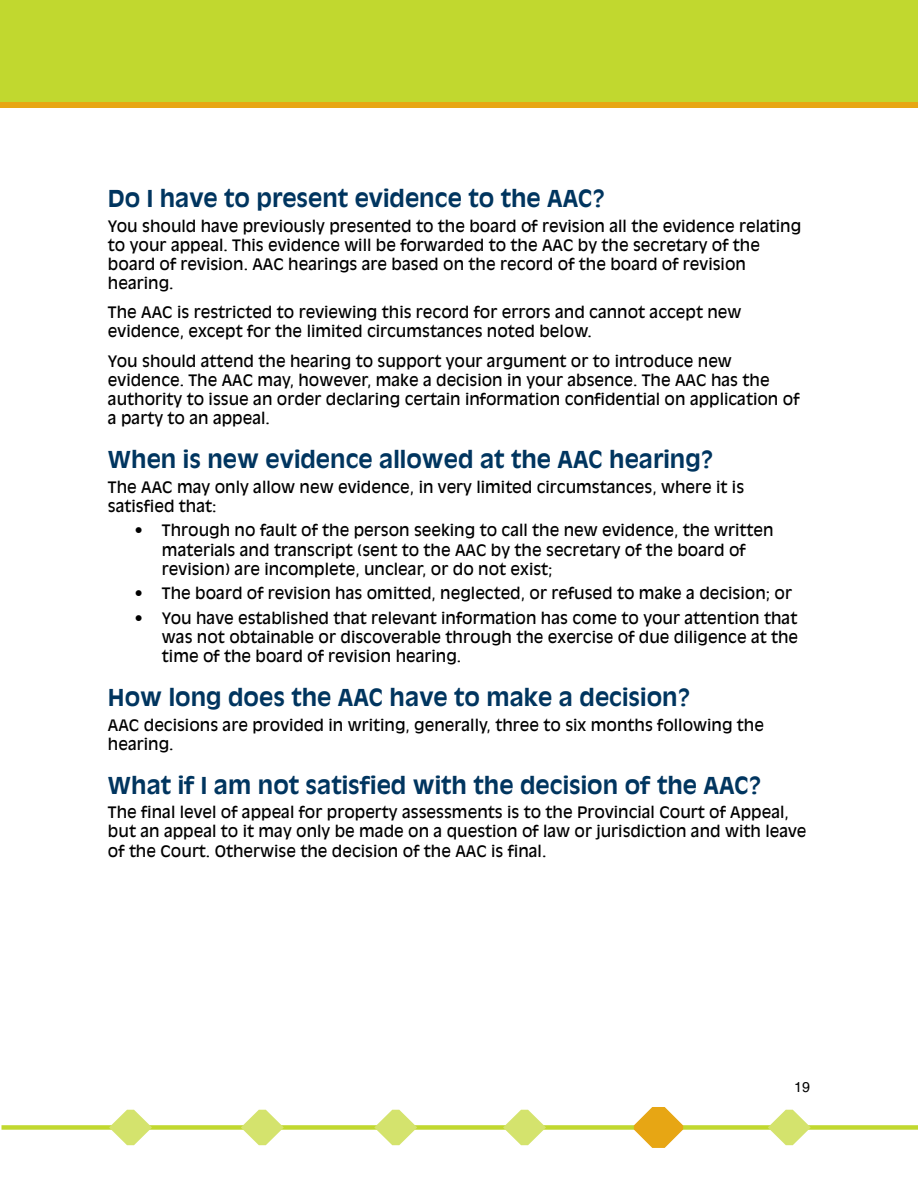
<style>
.page{position:relative;width:918px;height:1188px;background:#fff}
.page>*{position:absolute;margin:0;border:0;box-sizing:border-box;transform-origin:0 0}
.t1{font:700 23.25px "Antique Olive LT";color:#00355f}
.t2{font:15.75px/19px "Antique Olive LT";color:#000}
.t3{font:14.25px "Helvetica";color:#000}
</style>
<div class="page">
<div style="left:0;top:0;width:918px;height:108px;background:#c1d82f"></div>
<div style="left:2px;top:1125px;width:916px;height:5px;background:#c1d82f"></div>
<svg style="left:109px;top:1110px;width:43px;height:35px"></svg>
<svg style="left:768px;top:1110px;width:43px;height:35px"></svg>
<svg style="left:241px;top:1110px;width:43px;height:35px"></svg>
<svg style="left:374px;top:1110px;width:43px;height:35px"></svg>
<svg style="left:633px;top:1107px;width:51px;height:41px"></svg>
<svg style="left:503px;top:1110px;width:43px;height:35px"></svg>
<h1 class="t1" style="left:108px;top:184px;width:499px">Do I have to present evidence to the AAC?</h1>
<p class="t2" style="left:108px;top:216px;width:695px">You should have previously presented to the board of revision all the evidence relating to your appeal. This evidence will be forwarded to the AAC by the secretary of the board of revision. AAC hearings are based on the record of the board of revision hearing.</p>
<p class="t2" style="left:108px;top:303px;width:635px">The AAC is restricted to reviewing this record for errors and cannot accept new evidence, except for the limited circumstances noted below.</p>
<p class="t2" style="left:108px;top:352px;width:693px">You should attend the hearing to support your argument or to introduce new evidence. The AAC may, however, make a decision in your absence. The AAC has the authority to issue an order declaring certain information confidential on application of a party to an appeal.</p>
<h1 class="t1" style="left:108px;top:445px;width:607px">When is new evidence allowed at the AAC hearing?</h1>
<p class="t2" style="left:108px;top:478px;width:638px">The AAC may only allow new evidence, in very limited circumstances, where it is satisfied that:</p>
<p class="t2" style="left:162px;top:521px;width:613px;text-indent:-27px">• Through no fault of the person seeking to call the new evidence, the written materials and transcript (sent to the AAC by the secretary of the board of revision) are incomplete, unclear, or do not exist;</p>
<p class="t2" style="left:135px;top:584px;width:659px">• The board of revision has omitted, neglected, or refused to make a decision; or</p>
<p class="t2" style="left:162px;top:609px;width:638px;text-align:justify;text-indent:-27px">• You have established that relevant information has come to your attention that was not obtainable or discoverable through the exercise of due diligence at the time of the board of revision hearing.</p>
<h1 class="t1" style="left:108px;top:683px;width:584px">How long does the AAC have to make a decision?</h1>
<p class="t2" style="left:108px;top:715px;width:658px">AAC decisions are provided in writing, generally, three to six months following the hearing.</p>
<h1 class="t1" style="left:108px;top:771px;width:655px">What if I am not satisfied with the decision of the AAC?</h1>
<p class="t2" style="left:108px;top:803px;width:700px">The final level of appeal for property assessments is to the Provincial Court of Appeal, but an appeal to it may only be made on a question of law or jurisdiction and with leave of the Court. Otherwise the decision of the AAC is final.</p>
<p class="t3" style="left:794px;top:1079px;width:17px">19</p>
</div>
